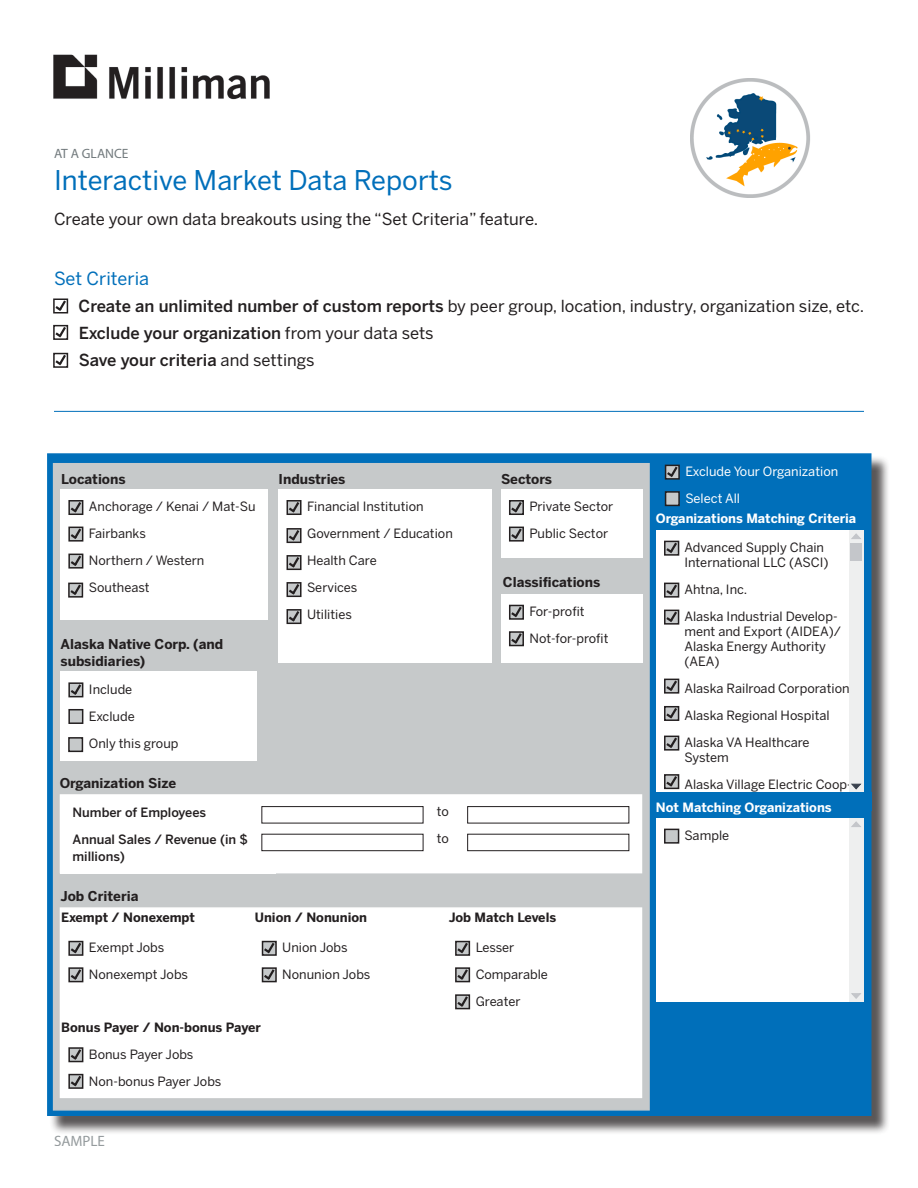
<style>
.page{position:relative;width:918px;height:1188px;background:#fff}
.page>*{position:absolute;margin:0;border:0;box-sizing:border-box;transform-origin:0 0}
.t1{font:27px "Benton Sans";color:#006fba}
.t2{font:18px "Benton Sans";color:#006fba}
.t3{font:16.5px "Benton Sans";color:#231f20}
.t4{font:500 16.5px "Benton Sans";color:#231f20}
.t5{font:15px "Myriad Pro";color:#727a7d}
.t6{font:700 13.5px/16.2px "Benton Sans";color:#231f20}
.t7{font:13.5px "Myriad Pro";color:#727a7d}
.t8{font:12.75px/15px "Benton Sans";color:#231f20}
.t9{font:700 12.75px "Benton Sans";color:#231f20}
.t10{font:700 12.75px "Benton Sans";color:#fff}
.t11{font:500 12.75px/16.5px "Benton Sans";color:#231f20}
.t12{font:12.75px "Benton Sans";color:#fff}
.s1{font-weight:500}
.s2{font-weight:400}
</style>
<div class="page">
<img style="left:53px;top:54px;width:217px;height:46px">
<img style="left:690px;top:78px;width:120px;height:120px">
<hr style="left:54px;top:411px;width:810px;height:1px;background:#006fba">
<svg style="left:53px;top:298px;width:15px;height:15px"></svg>
<svg style="left:53px;top:324px;width:15px;height:16px"></svg>
<svg style="left:53px;top:352px;width:15px;height:16px"></svg>
<div style="left:49px;top:456px;width:841px;height:679px;background:#231f20;opacity:.75"></div>
<div style="left:47px;top:453px;width:825px;height:663px;background:#006fba;border:2px solid #006fba"></div>
<div style="left:53px;top:463px;width:597px;height:648px;background:#c6c9ca;border:1px solid #c6c9ca"></div>
<div style="left:60px;top:489px;width:208px;height:131px;background:#fff"></div>
<svg style="left:68px;top:500px;width:15px;height:15px"></svg>
<svg style="left:68px;top:526px;width:15px;height:15px"></svg>
<svg style="left:68px;top:553px;width:15px;height:15px"></svg>
<div style="left:501px;top:489px;width:141px;height:69px;background:#fff"></div>
<svg style="left:509px;top:500px;width:15px;height:15px"></svg>
<svg style="left:509px;top:526px;width:15px;height:15px"></svg>
<div style="left:501px;top:594px;width:141px;height:69px;background:#fff"></div>
<svg style="left:509px;top:604px;width:15px;height:16px"></svg>
<svg style="left:509px;top:631px;width:15px;height:15px"></svg>
<div style="left:60px;top:794px;width:582px;height:79px;background:#fff;border:2px solid #fff"></div>
<div style="left:60px;top:795px;width:216px;height:78px;background:#fff"></div>
<div style="left:261px;top:806px;width:162px;height:17px;border:1px solid #231f20"></div>
<div style="left:261px;top:834px;width:162px;height:17px;border:1px solid #231f20"></div>
<div style="left:467px;top:806px;width:162px;height:17px;border:1px solid #231f20"></div>
<div style="left:467px;top:834px;width:162px;height:17px;border:1px solid #231f20"></div>
<div style="left:60px;top:907px;width:582px;height:191px;background:#fff;border:2px solid #fff"></div>
<div style="left:60px;top:930px;width:164px;height:69px;background:#fff"></div>
<svg style="left:68px;top:940px;width:15px;height:16px"></svg>
<svg style="left:68px;top:967px;width:15px;height:15px"></svg>
<svg style="left:262px;top:940px;width:15px;height:16px"></svg>
<svg style="left:262px;top:967px;width:15px;height:15px"></svg>
<svg style="left:455px;top:940px;width:15px;height:16px"></svg>
<svg style="left:455px;top:967px;width:15px;height:15px"></svg>
<svg style="left:455px;top:994px;width:15px;height:15px"></svg>
<div style="left:60px;top:1037px;width:200px;height:61px;background:#fff"></div>
<svg style="left:68px;top:1047px;width:15px;height:15px"></svg>
<svg style="left:68px;top:1073px;width:15px;height:16px"></svg>
<div style="left:665px;top:465px;width:15px;height:15px;border:2px solid #231f20"></div>
<svg style="left:665px;top:464px;width:15px;height:15px"></svg>
<div style="left:666px;top:492px;width:13px;height:13px;background:#c6c9ca"></div>
<div style="left:665px;top:491px;width:15px;height:15px;border:2px solid #231f20"></div>
<div style="left:656px;top:818px;width:208px;height:184px;background:#fff"></div>
<div style="left:665px;top:829px;width:14px;height:14px;background:#c6c9ca"></div>
<div style="left:664px;top:829px;width:15px;height:15px;border:2px solid #231f20"></div>
<div style="left:849px;top:818px;width:15px;height:184px;background:#eeefef"></div>
<svg style="left:851px;top:821px;width:10px;height:6px"></svg>
<svg style="left:851px;top:993px;width:10px;height:6px"></svg>
<div style="left:656px;top:530px;width:208px;height:279px;background:#fff"></div>
<svg style="left:664px;top:540px;width:15px;height:15px"></svg>
<svg style="left:664px;top:582px;width:15px;height:15px"></svg>
<svg style="left:664px;top:609px;width:15px;height:15px"></svg>
<svg style="left:664px;top:706px;width:15px;height:15px"></svg>
<svg style="left:664px;top:678px;width:15px;height:15px"></svg>
<div style="left:849px;top:530px;width:15px;height:263px;background:#eeefef"></div>
<div style="left:850px;top:544px;width:12px;height:17px;background:#c4c6ca"></div>
<svg style="left:851px;top:784px;width:10px;height:5px"></svg>
<svg style="left:851px;top:533px;width:10px;height:6px"></svg>
<div style="left:656px;top:793px;width:216px;height:18px;background:#006fba"></div>
<div style="left:279px;top:489px;width:213px;height:174px;background:#fff"></div>
<svg style="left:286px;top:500px;width:15px;height:15px"></svg>
<svg style="left:286px;top:528px;width:15px;height:15px"></svg>
<svg style="left:286px;top:555px;width:15px;height:15px"></svg>
<svg style="left:286px;top:582px;width:15px;height:15px"></svg>
<svg style="left:286px;top:609px;width:15px;height:15px"></svg>
<svg style="left:68px;top:582px;width:15px;height:15px"></svg>
<div style="left:60px;top:672px;width:196px;height:89px;background:#fff"></div>
<svg style="left:68px;top:682px;width:15px;height:15px"></svg>
<div style="left:69px;top:710px;width:14px;height:13px;background:#c6c9ca"></div>
<div style="left:68px;top:709px;width:15px;height:15px;border:2px solid #231f20"></div>
<div style="left:69px;top:738px;width:13px;height:13px;background:#c6c9ca"></div>
<div style="left:68px;top:737px;width:15px;height:15px;border:2px solid #231f20"></div>
<svg style="left:664px;top:735px;width:15px;height:15px"></svg>
<svg style="left:664px;top:774px;width:15px;height:15px"></svg>
<p class="t7" style="left:54px;top:145px;width:76px">AT A GLANCE</p>
<p class="t1" style="left:54px;top:164px;width:400px">Interactive Market Data Reports</p>
<p class="t3" style="left:54px;top:209px;width:486px">Create your own data breakouts using the “Set Criteria” feature.</p>
<p class="t2" style="left:54px;top:267px;width:97px">Set Criteria</p>
<p class="t3" style="left:79px;top:296px;width:787px"><span class="s1">Create an unlimited number of custom reports</span> by peer group, location, industry, organization size, etc.</p>
<p class="t4" style="left:79px;top:323px;width:356px">Exclude your organization <span class="s2">from your data sets</span></p>
<p class="t4" style="left:79px;top:350px;width:237px">Save your criteria <span class="s2">and settings</span></p>
<p class="t6" style="left:61px;top:471px;width:66px">Locations</p>
<p class="t8" style="left:89px;top:499px;width:168px">Anchorage / Kenai / Mat-Su</p>
<p class="t8" style="left:89px;top:526px;width:58px">Fairbanks</p>
<p class="t8" style="left:89px;top:553px;width:117px">Northern / Western</p>
<p class="t8" style="left:89px;top:580px;width:62px">Southeast</p>
<p class="t6" style="left:60px;top:637px;width:164px">Alaska Native Corp. (and subsidiaries)</p>
<p class="t8" style="left:89px;top:682px;width:45px">Include</p>
<p class="t8" style="left:89px;top:709px;width:47px">Exclude</p>
<p class="t8" style="left:89px;top:736px;width:91px">Only this group</p>
<p class="t6" style="left:60px;top:775px;width:118px">Organization Size</p>
<p class="t11" style="left:72px;top:804px;width:135px">Number of Employees</p>
<p class="t11" style="left:72px;top:831px;width:177px">Annual Sales / Revenue (in $ millions)</p>
<p class="t6" style="left:60px;top:888px;width:80px">Job Criteria</p>
<p class="t6" style="left:279px;top:471px;width:68px">Industries</p>
<p class="t8" style="left:307px;top:499px;width:118px">Financial Institution</p>
<p class="t8" style="left:307px;top:526px;width:147px">Government / Education</p>
<p class="t8" style="left:307px;top:553px;width:71px">Health Care</p>
<p class="t8" style="left:307px;top:580px;width:52px">Services</p>
<p class="t8" style="left:307px;top:607px;width:46px">Utilities</p>
<p class="t8" style="left:437px;top:804px;width:14px">to</p>
<p class="t8" style="left:437px;top:831px;width:14px">to</p>
<p class="t6" style="left:501px;top:471px;width:53px">Sectors</p>
<p class="t8" style="left:530px;top:499px;width:85px">Private Sector</p>
<p class="t8" style="left:530px;top:526px;width:80px">Public Sector</p>
<p class="t6" style="left:503px;top:575px;width:99px">Classifications</p>
<p class="t8" style="left:530px;top:604px;width:57px">For-profit</p>
<p class="t8" style="left:530px;top:631px;width:81px">Not-for-profit</p>
<p class="t9" style="left:61px;top:909px;width:135px">Exempt / Nonexempt</p>
<p class="t9" style="left:255px;top:909px;width:114px">Union / Nonunion</p>
<p class="t9" style="left:449px;top:909px;width:109px">Job Match Levels</p>
<p class="t8" style="left:89px;top:940px;width:77px">Exempt Jobs</p>
<p class="t8" style="left:89px;top:967px;width:101px">Nonexempt Jobs</p>
<p class="t9" style="left:61px;top:1019px;width:201px">Bonus Payer / Non-bonus Payer</p>
<p class="t8" style="left:89px;top:1047px;width:106px">Bonus Payer Jobs</p>
<p class="t8" style="left:89px;top:1074px;width:134px">Non-bonus Payer Jobs</p>
<p class="t5" style="left:54px;top:1132px;width:53px">SAMPLE</p>
<p class="t8" style="left:282px;top:940px;width:67px">Union Jobs</p>
<p class="t8" style="left:282px;top:967px;width:90px">Nonunion Jobs</p>
<p class="t8" style="left:476px;top:940px;width:40px">Lesser</p>
<p class="t8" style="left:476px;top:967px;width:74px">Comparable</p>
<p class="t8" style="left:476px;top:994px;width:46px">Greater</p>
<p class="t12" style="left:685px;top:464px;width:154px">Exclude Your Organization</p>
<p class="t12" style="left:685px;top:491px;width:56px">Select All</p>
<p class="t10" style="left:656px;top:510px;width:202px">Organizations Matching Criteria</p>
<p class="t8" style="left:684px;top:540px;width:146px">Advanced Supply Chain<br>International LLC (ASCI)</p>
<p class="t8" style="left:684px;top:582px;width:64px">Ahtna, Inc.</p>
<p class="t8" style="left:684px;top:609px;width:158px">Alaska Industrial Develop&shy;ment and Export (AIDEA)/<br>Alaska Energy Authority (AEA)</p>
<p class="t8" style="left:684px;top:681px;width:167px">Alaska Railroad Corporation</p>
<p class="t8" style="left:684px;top:708px;width:147px">Alaska Regional Hospital</p>
<p class="t8" style="left:684px;top:735px;width:127px">Alaska VA Healthcare<br>System</p>
<p class="t8" style="left:684px;top:777px;width:169px">Alaska Village Electric Coop-</p>
<p class="t10" style="left:656px;top:799px;width:177px">Not Matching Organizations</p>
<p class="t8" style="left:684px;top:828px;width:46px">Sample</p>
</div>
